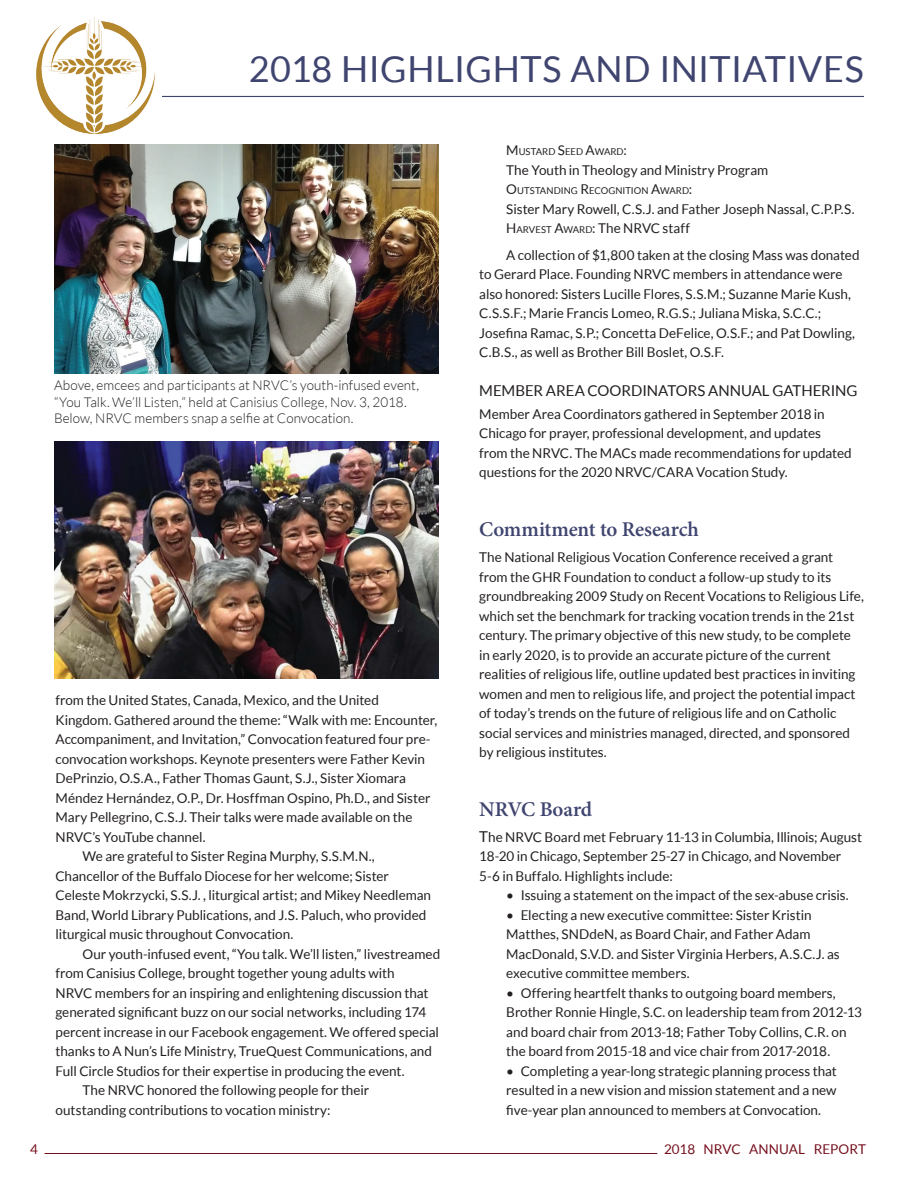
<style>
.page{position:relative;width:918px;height:1188px;background:#fff}
.page>*{position:absolute;margin:0;border:0;box-sizing:border-box;transform-origin:0 0}
.t1{font:36px "Lato";letter-spacing:.01em;color:#404570}
.t2{font:600 21px "Minion Pro";letter-spacing:-.005em;color:#404570}
.t3{font:15px "Lato";color:#231f20}
.t4{font:13.5px/19.5px "Lato";letter-spacing:-.005em;color:#231f20}
.t5{font:300 13.5px/16.5px "Lato";color:#231f20}
.t6{font:13.5px "Lato";letter-spacing:.005em;color:#75111e}
.t7{font:9.45px "Lato";color:#231f20}
.s1{font-size:13.5px}
.s2{font-style:inherit}
.s3{font-size:9.45px}
.s4{font-size:15px}
</style>
<div class="page">
<hr style="left:45px;top:1153px;width:612px;height:1px;background:#75111e">
<hr style="left:162px;top:96px;width:702px;height:1px;background:#404570">
<img style="left:36px;top:18px;width:119px;height:116px">
<img style="left:54px;top:145px;width:385px;height:229px">
<img style="left:54px;top:442px;width:385px;height:236px">
<h1 class="t1" style="left:249px;top:49px;width:617px">2018 HIGHLIGHTS AND INITIATIVES</h1>
<p class="t5" style="left:54px;top:377px;width:367px">Above, emcees and participants at NRVC’s youth-infused event, “You Talk. We’ll Listen,” held at Canisius College, Nov. 3, 2018.<br>Below, NRVC members snap a selfie at Convocation.</p>
<p class="t4" style="left:56px;top:691px;width:325px">from the United States, Canada, Mexico, and the United</p>
<p class="t4" style="left:56px;top:710px;width:383px">Kingdom. Gathered around the theme: “Walk with me: Encounter,</p>
<p class="t4" style="left:56px;top:730px;width:377px">Accompaniment, and Invitation,” Convocation featured four pre-</p>
<p class="t4" style="left:56px;top:749px;width:371px">convocation workshops. Keynote presenters were Father Kevin</p>
<p class="t4" style="left:56px;top:769px;width:352px">DePrinzio, O.S.A., Father Thomas Gaunt, S.J., Sister Xiomara</p>
<p class="t4" style="left:56px;top:788px;width:377px">Méndez Hernández, O.P., Dr. Hosffman Ospino, Ph.D., and Sister</p>
<p class="t4" style="left:56px;top:808px;width:359px">Mary Pellegrino, C.S.J. Their talks were made available on the</p>
<p class="t4" style="left:56px;top:827px;width:152px">NRVC’s YouTube channel.</p>
<p class="t4" style="left:83px;top:847px;width:294px">We are grateful to Sister Regina Murphy, S.S.M.N.,</p>
<p class="t4" style="left:56px;top:866px;width:335px">Chancellor of the Buffalo Diocese for her welcome; Sister</p>
<p class="t4" style="left:56px;top:886px;width:377px">Celeste Mokrzycki, S.S.J. , liturgical artist; and Mikey Needleman</p>
<p class="t4" style="left:56px;top:905px;width:373px">Band, World Library Publications, and J.S. Paluch, who provided</p>
<p class="t4" style="left:56px;top:924px;width:239px">liturgical music throughout Convocation.</p>
<p class="t4" style="left:83px;top:944px;width:359px">Our youth-infused event, “You talk. We’ll listen,” livestreamed</p>
<p class="t4" style="left:56px;top:963px;width:341px">from Canisius College, brought together young adults with</p>
<p class="t4" style="left:56px;top:983px;width:375px">NRVC members for an inspiring and enlightening discussion that</p>
<p class="t4" style="left:56px;top:1002px;width:372px">generated significant buzz on our social networks, including 174</p>
<p class="t4" style="left:56px;top:1022px;width:385px">percent increase in our Facebook engagement. We offered special</p>
<p class="t4" style="left:56px;top:1041px;width:378px">thanks to A Nun’s Life Ministry, TrueQuest Communications, and</p>
<p class="t4" style="left:56px;top:1061px;width:351px">Full Circle Studios for their expertise in producing the event.</p>
<p class="t4" style="left:83px;top:1080px;width:288px">The NRVC honored the following people for their</p>
<p class="t4" style="left:56px;top:1100px;width:277px">outstanding contributions to vocation ministry:</p>
<p class="t7" style="left:506px;top:147px;width:122px"><span class="s1">M</span>USTARD <span class="s1">S</span>EED <span class="s1">A</span>WARD<span class="s1">:</span></p>
<p class="t4" style="left:506px;top:160px;width:264px">The Youth in Theology and Ministry Program</p>
<p class="t7" style="left:506px;top:186px;width:188px"><span class="s1">O</span>UTSTANDING <span class="s1">R</span>ECOGNITION <span class="s1">A</span>WARD<span class="s1">:</span></p>
<p class="t4" style="left:506px;top:199px;width:350px">Sister Mary Rowell, C.S.J. and Father Joseph Nassal, C.P.P.S.<br><span class="s2">H</span><span class="s3">ARVEST</span> <span class="s2">A</span><span class="s3">WARD</span><span class="s2">:</span> The NRVC staff</p>
<p class="t4" style="left:479px;top:245px;width:382px;text-indent:27px">A collection of $1,800 taken at the closing Mass was donated to Gerard Place. Founding NRVC members in attendance were also honored: Sisters Lucille Flores, S.S.M.; Suzanne Marie Kush, C.S.S.F.; Marie Francis Lomeo, R.G.S.; Juliana Miska, S.C.C.; Josefina Ramac, S.P.; Concetta DeFelice, O.S.F.; and Pat Dowling, C.B.S., as well as Brother Bill Boslet, O.S.F.</p>
<p class="t3" style="left:479px;top:382px;width:380px">MEMBER AREA COORDINATORS ANNUAL GATHERING</p>
<p class="t4" style="left:479px;top:404px;width:374px">Member Area Coordinators gathered in September 2018 in Chicago for prayer, professional development, and updates from the NRVC. The MACs made recommendations for updated questions for the 2020 NRVC/CARA Vocation Study.</p>
<h2 class="t2" style="left:479px;top:515px;width:221px">Commitment to Research</h2>
<p class="t4" style="left:479px;top:547px;width:386px">The National Religious Vocation Conference received a grant from the GHR Foundation to conduct a follow-up study to its groundbreaking 2009 Study on Recent Vocations to Religious Life, which set the benchmark for tracking vocation trends in the 21st century. The primary objective of this new study, to be complete in early 2020, is to provide an accurate picture of the current realities of religious life, outline updated best practices in inviting women and men to religious life, and project the potential impact of today’s trends on the future of religious life and on Catholic social services and ministries managed, directed, and sponsored by religious institutes.</p>
<h2 class="t2" style="left:479px;top:794px;width:115px">NRVC Board</h2>
<p class="t4" style="left:479px;top:827px;width:385px"><span class="s4">T</span>he NRVC Board met February 11-13 in Columbia, Illinois; August<br>18-20 in Chicago, September 25-27 in Chicago, and November<br>5-6 in Buffalo. Highlights include:</p>
<p class="t4" style="left:506px;top:886px;width:344px">• Issuing a statement on the impact of the sex-abuse crisis.</p>
<p class="t4" style="left:506px;top:905px;width:335px">• Electing a new executive committee: Sister Kristin Matthes, SNDdeN, as Board Chair, and Father Adam MacDonald, S.V.D. and Sister Virginia Herbers, A.S.C.J. as executive committee members.</p>
<p class="t4" style="left:506px;top:983px;width:357px">• Offering heartfelt thanks to outgoing board members, Brother Ronnie Hingle, S.C. on leadership team from 2012-13 and board chair from 2013-18; Father Toby Collins, C.R. on the board from 2015-18 and vice chair from 2017-2018.</p>
<p class="t4" style="left:506px;top:1061px;width:332px;text-align:justify">• Completing a year-long strategic planning process that resulted in a new vision and mission statement and a new five-year plan announced to members at Convocation.</p>
<p class="t6" style="left:30px;top:1141px;width:9px">4</p>
<p class="t6" style="left:664px;top:1141px;width:204px">2018 NRVC ANNUAL REPORT</p>
</div>
